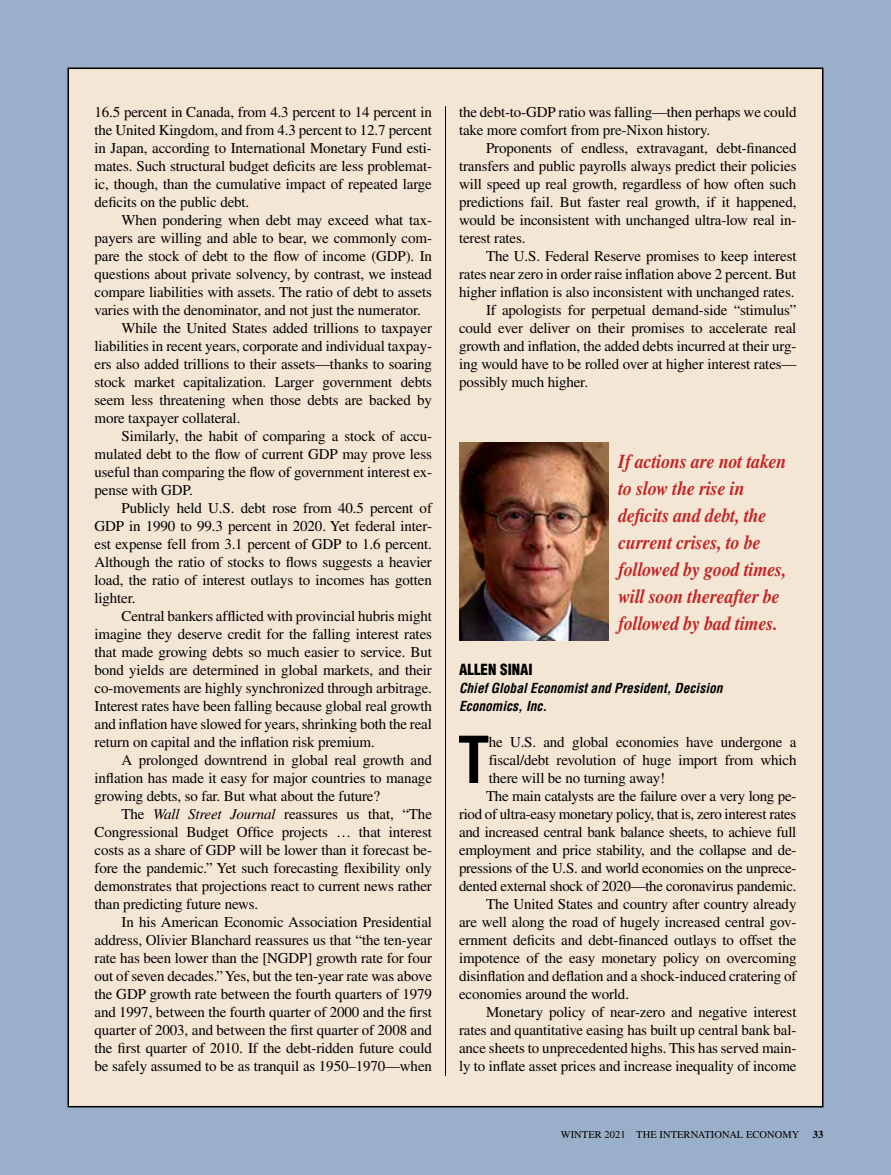
<style>
.page{position:relative;width:891px;height:1175px;background:#fff}
.page>*{position:absolute;margin:0;border:0;box-sizing:border-box;transform-origin:0 0}
.t1{font:700 condensed 63px "Helvetica LT Std";color:#000}
.t2{font:italic 700 19.8px/27px "Times LT Std";letter-spacing:-.01em;color:#c12624;scale:.91 1}
.t3{font:15px/18px "Times LT Std";letter-spacing:-.01em;color:#000;text-align:justify}
.t4{font:900 condensed 15px "Helvetica LT Std";color:#000}
.t5{font:italic 700 condensed 13.5px/18px "Helvetica LT Std";color:#000}
.t6{font:10.5px "Times LT Std";letter-spacing:.005em;color:#000}
.t7{font:700 10.5px "Times LT Std";color:#000}
.s1{font-style:italic}
</style>
<div class="page">
<div style="left:0;top:0;width:891px;height:1174px;background:#9aafca"></div>
<div style="left:68px;top:68px;width:755px;height:1038px;background:#f4e6d5"></div>
<img style="left:459px;top:442px;width:150px;height:198px">
<hr style="left:445px;top:106px;width:1px;height:969px;background:#000">
<p class="t3" style="left:94px;top:103px;width:339px">16.5 percent in Canada, from 4.3 percent to 14 percent in the United Kingdom, and from 4.3 percent to 12.7 percent in Japan, according to International Monetary Fund esti&shy;mates. Such structural budget deficits are less problemat&shy;ic, though, than the cumulative impact of repeated large deficits on the public debt.</p>
<p class="t3" style="left:122px;top:211px;width:312px">When pondering when debt may exceed what tax-</p>
<p class="t3" style="left:94px;top:229px;width:339px">payers are willing and able to bear, we commonly com-</p>
<p class="t3" style="left:94px;top:247px;width:339px">pare the stock of debt to the flow of income (GDP). In</p>
<p class="t3" style="left:94px;top:265px;width:339px">questions about private solvency, by contrast, we instead</p>
<p class="t3" style="left:94px;top:283px;width:339px">compare liabilities with assets. The ratio of debt to assets</p>
<p class="t3" style="left:94px;top:301px;width:328px">varies with the denominator, and not just the numerator.</p>
<p class="t3" style="left:122px;top:319px;width:312px">While the United States added trillions to taxpayer</p>
<p class="t3" style="left:94px;top:337px;width:339px">liabilities in recent years, corporate and individual taxpay-</p>
<p class="t3" style="left:94px;top:355px;width:339px">ers also added trillions to their assets—thanks to soaring</p>
<p class="t3" style="left:94px;top:373px;width:339px">stock market capitalization. Larger government debts</p>
<p class="t3" style="left:94px;top:391px;width:339px">seem less threatening when those debts are backed by</p>
<p class="t3" style="left:94px;top:409px;width:147px">more taxpayer collateral.</p>
<p class="t3" style="left:122px;top:427px;width:312px">Similarly, the habit of comparing a stock of accu-</p>
<p class="t3" style="left:94px;top:445px;width:339px">mulated debt to the flow of current GDP may prove less</p>
<p class="t3" style="left:94px;top:463px;width:339px">useful than comparing the flow of government interest ex-</p>
<p class="t3" style="left:94px;top:481px;width:100px">pense with GDP.</p>
<p class="t3" style="left:122px;top:499px;width:312px">Publicly held U.S. debt rose from 40.5 percent of</p>
<p class="t3" style="left:94px;top:517px;width:339px">GDP in 1990 to 99.3 percent in 2020. Yet federal inter-</p>
<p class="t3" style="left:94px;top:535px;width:339px">est expense fell from 3.1 percent of GDP to 1.6 percent.</p>
<p class="t3" style="left:94px;top:553px;width:339px">Although the ratio of stocks to flows suggests a heavier</p>
<p class="t3" style="left:94px;top:571px;width:339px">load, the ratio of interest outlays to incomes has gotten</p>
<p class="t3" style="left:94px;top:589px;width:43px">lighter.</p>
<p class="t3" style="left:122px;top:607px;width:312px">Central bankers afflicted with provincial hubris might</p>
<p class="t3" style="left:94px;top:625px;width:339px">imagine they deserve credit for the falling interest rates</p>
<p class="t3" style="left:94px;top:643px;width:339px">that made growing debts so much easier to service. But</p>
<p class="t3" style="left:94px;top:661px;width:339px">bond yields are determined in global markets, and their</p>
<p class="t3" style="left:94px;top:679px;width:339px">co-movements are highly synchronized through arbitrage.</p>
<p class="t3" style="left:94px;top:697px;width:339px">Interest rates have been falling because global real growth</p>
<p class="t3" style="left:94px;top:715px;width:339px">and inflation have slowed for years, shrinking both the real</p>
<p class="t3" style="left:94px;top:733px;width:282px">return on capital and the inflation risk premium.</p>
<p class="t3" style="left:122px;top:751px;width:312px">A prolonged downtrend in global real growth and</p>
<p class="t3" style="left:94px;top:769px;width:339px">inflation has made it easy for major countries to manage</p>
<p class="t3" style="left:94px;top:787px;width:287px">growing debts, so far. But what about the future?</p>
<p class="t3" style="left:122px;top:805px;width:312px">The <span class="s1">Wall Street Journal</span> reassures us that, “The</p>
<p class="t3" style="left:94px;top:823px;width:339px">Congressional Budget Office projects … that interest</p>
<p class="t3" style="left:94px;top:841px;width:339px">costs as a share of GDP will be lower than it forecast be-</p>
<p class="t3" style="left:94px;top:859px;width:339px">fore the pandemic.” Yet such forecasting flexibility only</p>
<p class="t3" style="left:94px;top:877px;width:339px">demonstrates that projections react to current news rather</p>
<p class="t3" style="left:94px;top:895px;width:165px">than predicting future news.</p>
<p class="t3" style="left:122px;top:913px;width:312px">In his American Economic Association Presidential</p>
<p class="t3" style="left:94px;top:931px;width:339px">address, Olivier Blanchard reassures us that “the ten-year</p>
<p class="t3" style="left:94px;top:949px;width:339px">rate has been lower than the [NGDP] growth rate for four</p>
<p class="t3" style="left:94px;top:967px;width:339px">out of seven decades.” Yes, but the ten-year rate was above</p>
<p class="t3" style="left:94px;top:985px;width:339px">the GDP growth rate between the fourth quarters of 1979</p>
<p class="t3" style="left:94px;top:1003px;width:339px">and 1997, between the fourth quarter of 2000 and the first</p>
<p class="t3" style="left:94px;top:1021px;width:339px">quarter of 2003, and between the first quarter of 2008 and</p>
<p class="t3" style="left:94px;top:1039px;width:339px">the first quarter of 2010. If the debt-ridden future could</p>
<p class="t3" style="left:94px;top:1057px;width:339px">be safely assumed to be as tranquil as 1950–1970—when</p>
<p class="t3" style="left:459px;top:103px;width:339px">the debt-to-GDP ratio was falling—then perhaps we could take more comfort from pre-Nixon history.</p>
<p class="t3" style="left:459px;top:139px;width:339px;text-indent:27px">Proponents of endless, extravagant, debt-financed transfers and public payrolls always predict their policies will speed up real growth, regardless of how often such predictions fail. But faster real growth, if it happened, would be inconsistent with unchanged ultra-low real in&shy;terest rates.</p>
<p class="t3" style="left:486px;top:247px;width:312px">The U.S. Federal Reserve promises to keep interest</p>
<p class="t3" style="left:459px;top:265px;width:339px">rates near zero in order raise inflation above 2 percent. But</p>
<p class="t3" style="left:459px;top:283px;width:337px">higher inflation is also inconsistent with unchanged rates.</p>
<p class="t3" style="left:486px;top:301px;width:312px">If apologists for perpetual demand-side “stimulus”</p>
<p class="t3" style="left:459px;top:319px;width:339px">could ever deliver on their promises to accelerate real</p>
<p class="t3" style="left:459px;top:337px;width:339px">growth and inflation, the added debts incurred at their urg-</p>
<p class="t3" style="left:459px;top:355px;width:339px">ing would have to be rolled over at higher interest rates—</p>
<p class="t3" style="left:459px;top:373px;width:131px">possibly much higher.</p>
<h2 class="t2" style="left:618px;top:447px;width:187px">If actions are not taken to slow the rise in deficits and debt, the current crises, to be followed by good times, will soon thereafter be followed by bad times.</h2>
<p class="t4" style="left:459px;top:660px;width:75px">ALLEN SINAI</p>
<p class="t5" style="left:459px;top:679px;width:265px">Chief Global Economist and President, Decision<br>Economics, Inc.</p>
<h1 class="t1" style="left:458px;top:720px;width:33px">T</h1>
<p class="t3" style="left:489px;top:733px;width:309px">he U.S. and global economies have undergone a</p>
<p class="t3" style="left:489px;top:751px;width:309px">fiscal/debt revolution of huge import from which</p>
<p class="t3" style="left:489px;top:769px;width:178px">there will be no turning away!</p>
<p class="t3" style="left:486px;top:787px;width:312px">The main catalysts are the failure over a very long pe-</p>
<p class="t3" style="left:459px;top:805px;width:339px">riod of ultra‐easy monetary policy, that is, zero interest rates</p>
<p class="t3" style="left:459px;top:823px;width:339px">and increased central bank balance sheets, to achieve full</p>
<p class="t3" style="left:459px;top:841px;width:339px">employment and price stability, and the collapse and de-</p>
<p class="t3" style="left:459px;top:859px;width:339px">pressions of the U.S. and world economies on the unprece-</p>
<p class="t3" style="left:459px;top:877px;width:339px">dented external shock of 2020—the coronavirus pandemic.</p>
<p class="t3" style="left:486px;top:895px;width:312px">The United States and country after country already</p>
<p class="t3" style="left:459px;top:913px;width:339px">are well along the road of hugely increased central gov-</p>
<p class="t3" style="left:459px;top:931px;width:339px">ernment deficits and debt‐financed outlays to offset the</p>
<p class="t3" style="left:459px;top:949px;width:339px">impotence of the easy monetary policy on overcoming</p>
<p class="t3" style="left:459px;top:967px;width:339px">disinflation and deflation and a shock‐induced cratering of</p>
<p class="t3" style="left:459px;top:985px;width:172px">economies around the world.</p>
<p class="t3" style="left:486px;top:1003px;width:312px">Monetary policy of near-zero and negative interest</p>
<p class="t3" style="left:459px;top:1021px;width:339px">rates and quantitative easing has built up central bank bal-</p>
<p class="t3" style="left:459px;top:1039px;width:339px">ance sheets to unprecedented highs. This has served main-</p>
<p class="t3" style="left:459px;top:1057px;width:339px">ly to inflate asset prices and increase inequality of income</p>
<p class="t6" style="left:561px;top:1128px;width:240px">WINTER 2021 THE INTERNATIONAL ECONOMY</p>
<p class="t7" style="left:813px;top:1128px;width:12px">33</p>
</div>
